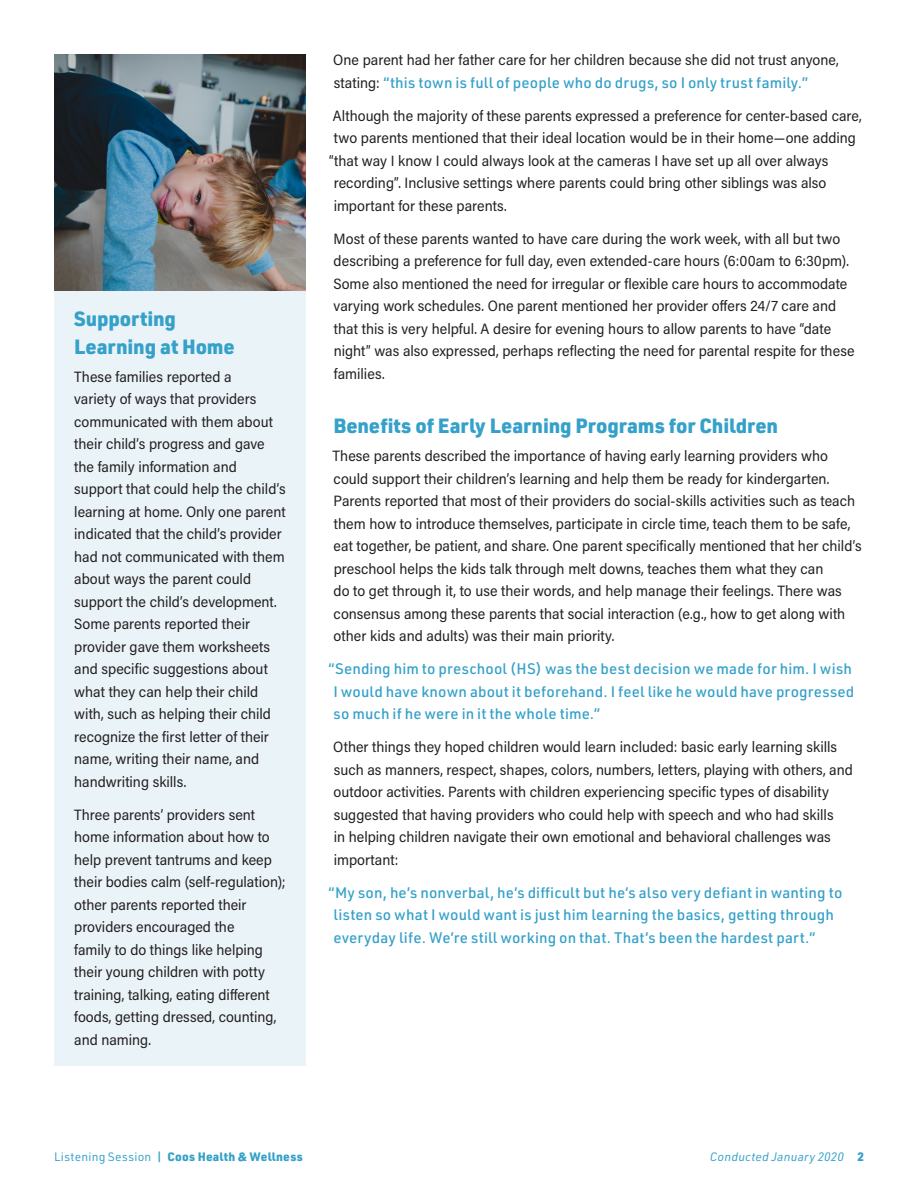
<style>
.page{position:relative;width:918px;height:1188px;background:#fff}
.page>*{position:absolute;margin:0;border:0;box-sizing:border-box;transform-origin:0 0}
.t1{font:900 20.25px/28.5px "URWDIN";letter-spacing:-.005em;color:#35a1c9}
.copy{font:15px/22.5px "Acumin Pro Semi Cond";color:#231f20}
.quote_a{font:500 15px/22.5px "URWDIN";letter-spacing:.01em;color:#35a1c9}
.quote_a-2{font:15px/22.5px "Acumin Pro Semi Cond";color:#231f20}
.t2{font:900 12px "URWDIN";letter-spacing:.025em;color:#35a1c9}
.t3{font:italic 12px "URWDIN";letter-spacing:.02em;color:#35a1c9}
.s1{font-family:"URWDIN";font-weight:500;color:#35a1c9}
.s2{font-weight:400}
.s3{font-weight:600}
.s4{font-weight:900;font-style:normal}
</style>
<div class="page">
<div style="left:54px;top:291px;width:252px;height:775px;background:#eaf3f8"></div>
<img style="left:54px;top:55px;width:252px;height:236px">
<p class="t1" style="left:74px;top:303px;width:162px">Supporting<br>Learning at Home</p>
<p class="copy" style="left:74px;top:365px;width:213px">These families reported a<br>variety of ways that providers communicated with them about their child’s progress and gave the family information and support that could help the child’s learning at home. Only one parent indicated that the child’s provider had not communicated with them about ways the parent could support the child’s development.<br>Some parents reported their provider gave them worksheets and specific suggestions about what they can help their child with, such as helping their child recognize the first letter of their name, writing their name, and handwriting skills.</p>
<p class="copy" style="left:74px;top:803px;width:213px">Three parents’ providers sent home information about how to help prevent tantrums and keep their bodies calm (self-regulation); other parents reported their providers encouraged the<br>family to do things like helping their young children with potty training, talking, eating different foods, getting dressed, counting, and naming.</p>
<p class="quote_a-2" style="left:333px;top:48px;width:507px">One parent had her father care for her children because she did not trust anyone, stating: <span class="s1">“this town is full of people who do drugs, so I only trust family.”</span></p>
<p class="copy" style="left:333px;top:103px;width:530px">Although the majority of these parents expressed a preference for center-based care,</p>
<p class="copy" style="left:334px;top:126px;width:524px">two parents mentioned that their ideal location would be in their home—one adding</p>
<p class="copy" style="left:329px;top:148px;width:501px">“that way I know I could always look at the cameras I have set up all over always</p>
<p class="copy" style="left:334px;top:171px;width:494px">recording”. Inclusive settings where parents could bring other siblings was also</p>
<p class="copy" style="left:334px;top:193px;width:174px">important for these parents.</p>
<p class="copy" style="left:333px;top:226px;width:523px">Most of these parents wanted to have care during the work week, with all but two describing a preference for full day, even extended-care hours (6:00am to 6:30pm).<br>Some also mentioned the need for irregular or flexible care hours to accommodate varying work schedules. One parent mentioned her provider offers 24/7 care and that this is very helpful. A desire for evening hours to allow parents to have “date night” was also expressed, perhaps reflecting the need for parental respite for these families.</p>
<p class="t1" style="left:334px;top:411px;width:446px">Benefits of Early Learning Programs for Children</p>
<p class="copy" style="left:333px;top:444px;width:531px">These parents described the importance of having early learning providers who could support their children’s learning and help them be ready for kindergarten.<br>Parents reported that most of their providers do social-skills activities such as teach them how to introduce themselves, participate in circle time, teach them to be safe, eat together, be patient, and share. One parent specifically mentioned that her child’s preschool helps the kids talk through melt downs, teaches them what they can<br>do to get through it, to use their words, and help manage their feelings. There was consensus among these parents that social interaction (e.g., how to get along with other kids and adults) was their main priority.</p>
<p class="quote_a" style="left:333px;top:657px;width:523px;text-indent:-5px">“Sending him to preschool (HS) was the best decision we made for him. I wish<br>I would have known about it beforehand. I feel like he would have progressed so much if he were in it the whole time.”</p>
<p class="copy" style="left:333px;top:735px;width:521px">Other things they hoped children would learn included: basic early learning skills such as manners, respect, shapes, colors, numbers, letters, playing with others, and outdoor activities. Parents with children experiencing specific types of disability suggested that having providers who could help with speech and who had skills<br>in helping children navigate their own emotional and behavioral challenges was important:</p>
<p class="quote_a" style="left:333px;top:880px;width:511px;text-indent:-5px">“My son, he’s nonverbal, he’s difficult but he’s also very defiant in wanting to listen so what I would want is just him learning the basics, getting through everyday life. We’re still working on that. That’s been the hardest part.”</p>
<p class="t2" style="left:54px;top:1148px;width:250px"><span class="s2">Listening Session</span> <span class="s3">|</span> Coos Health &amp; Wellness</p>
<p class="t3" style="left:710px;top:1149px;width:156px">Conducted January 2020 <span class="s4">2</span></p>
</div>
